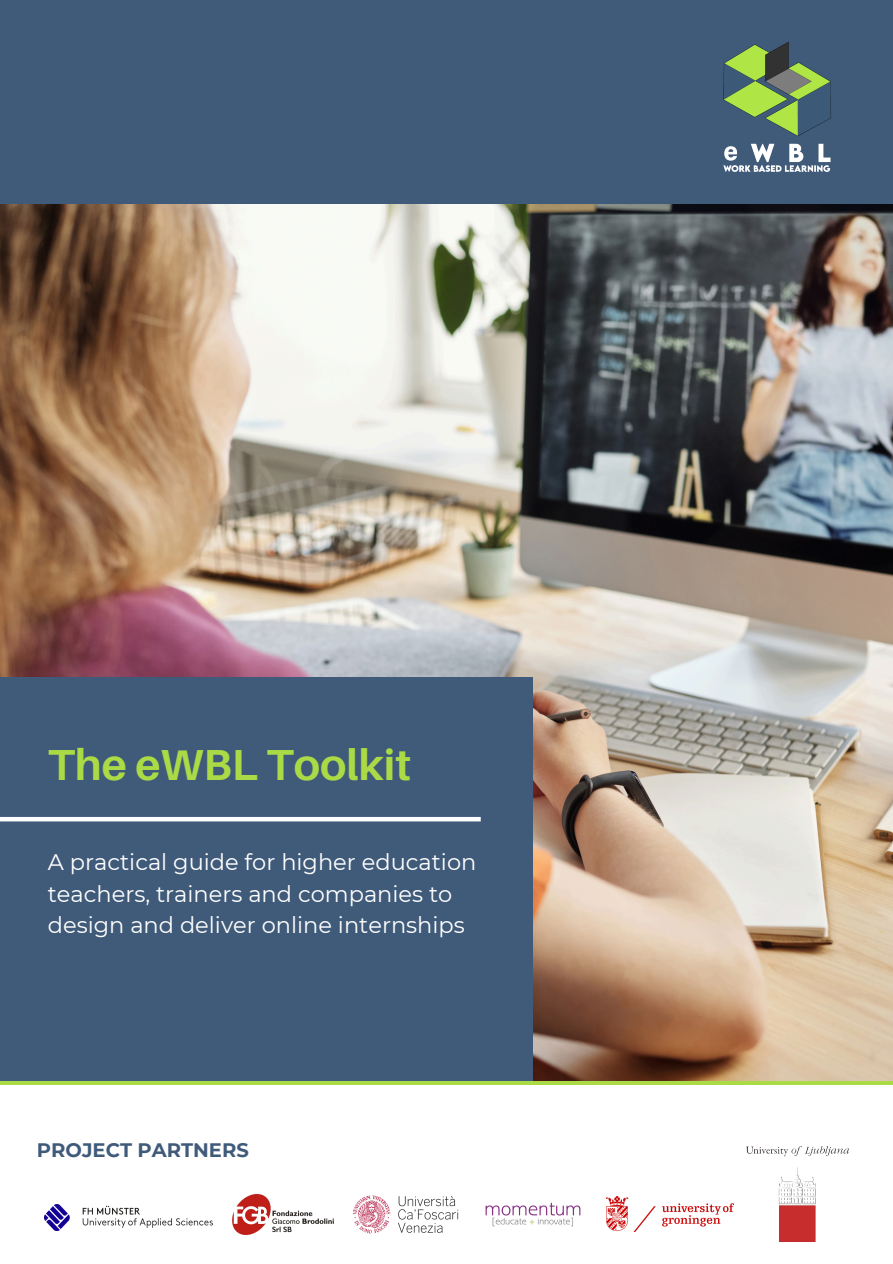
<style>
.page{position:relative;width:893px;height:1264px;background:#fff}
.page>*{position:absolute;margin:0;border:0;box-sizing:border-box;transform-origin:0 0}
.t1{font:700 43.35px "Aileron";color:#aadb46}
.t2{font:22.5px/31.5px "Montserrat";color:#fff}
.t3{font:700 19.5px "Montserrat";color:#405b7a}
</style>
<div class="page">
<img style="left:0;top:204px;width:892px;height:877px">
<div style="left:0;top:0;width:892px;height:204px;background:#405a79"></div>
<div style="left:0;top:677px;width:532px;height:404px;background:#405a79"></div>
<img style="left:232px;top:1193px;width:102px;height:43px">
<img style="left:45px;top:1204px;width:168px;height:26px">
<img style="left:606px;top:1196px;width:127px;height:35px">
<img style="left:353px;top:1195px;width:106px;height:39px">
<img style="left:746px;top:1146px;width:102px;height:95px">
<hr style="left:0;top:1081px;width:892px;height:3px;background:#aadb46">
<img style="left:485px;top:1202px;width:96px;height:25px">
<hr style="left:0;top:817px;width:480px;height:4px;background:#fff">
<img style="left:723px;top:42px;width:108px;height:130px">
<p class="t1" style="left:48px;top:737px;width:365px">The eWBL Toolkit</p>
<p class="t2" style="left:48px;top:846px;width:430px">A practical guide for higher education teachers, trainers and companies to design and deliver online internships</p>
<p class="t3" style="left:37px;top:1137px;width:213px">PROJECT PARTNERS</p>
</div>
